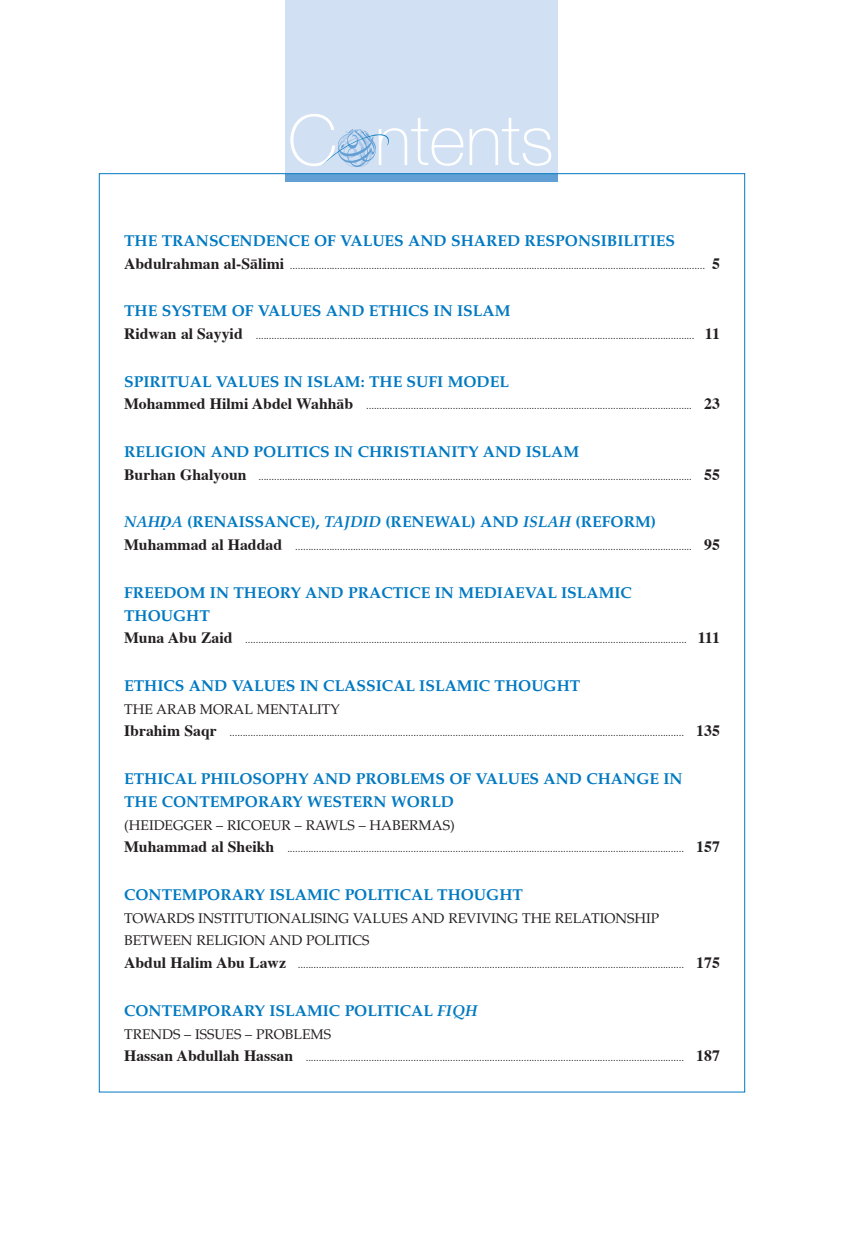
<style>
.page{position:relative;width:844px;height:1241px;background:#fff}
.page>*{position:absolute;margin:0;border:0;box-sizing:border-box;transform-origin:0 0}
.t1{font:15.75px/22.8px "Palatino Bold Os F";color:#0079c2}
.t2{font:14px/22.8px "Palatino SC";color:#231f20}
.t3{font:10.5px "Times";color:#231f20}
.s1{font-weight:700;font-size:15.75px}
.s2{font-family:"Palatino Bold Italic Os F"}
.s3{font-family:"Times";font-weight:700;font-style:italic}
</style>
<div class="page">
<div style="left:285px;top:0;width:273px;height:175px;background:#d1e0f2"></div>
<div style="left:285px;top:174px;width:273px;height:8px;background:#629fd5"></div>
<svg style="left:469px;top:118px;width:82px;height:48px"></svg>
<svg style="left:290px;top:114px;width:173px;height:53px"></svg>
<h1 class="t1" style="left:124px;top:231px;width:552px">THE TRANSCENDENCE OF VALUES AND SHARED RESPONSIBILITIES</h1>
<p class="t3" style="left:124px;top:261px;width:597px"><span class="s1">Abdulrahman al-Sālimi</span> .............................................................................................................................................................. <span class="s1">5</span></p>
<h1 class="t1" style="left:124px;top:301px;width:388px">THE SYSTEM OF VALUES AND ETHICS IN ISLAM</h1>
<p class="t3" style="left:124px;top:331px;width:597px"><span class="s1">Ridwan al Sayyid</span> ....................................................................................................................................................................... <span class="s1">11</span></p>
<h1 class="t1" style="left:124px;top:371px;width:386px">SPIRITUAL VALUES IN ISLAM: THE SUFI MODEL</h1>
<p class="t3" style="left:124px;top:401px;width:597px"><span class="s1">Mohammed Hilmi Abdel Wahhāb</span> ............................................................................................................................ <span class="s1">23</span></p>
<h1 class="t1" style="left:124px;top:442px;width:456px">RELIGION AND POLITICS IN CHRISTIANITY AND ISLAM</h1>
<p class="t3" style="left:124px;top:472px;width:597px"><span class="s1">Burhan Ghalyoun</span> ..................................................................................................................................................................... <span class="s1">55</span></p>
<h1 class="t1" style="left:124px;top:512px;width:533px"><span class="s2">NAH</span><span class="s3">Ḍ</span><span class="s2">A</span> (RENAISSANCE), <span class="s2">TAJDID</span> (RENEWAL) AND <span class="s2">ISLAH</span> (REFORM)</h1>
<p class="t3" style="left:124px;top:542px;width:597px"><span class="s1">Muhammad al Haddad</span> ....................................................................................................................................................... <span class="s1">95</span></p>
<h1 class="t1" style="left:124px;top:582px;width:509px">FREEDOM IN THEORY AND PRACTICE IN MEDIAEVAL ISLAMIC<br>THOUGHT</h1>
<p class="t3" style="left:124px;top:635px;width:597px"><span class="s1">Muna Abu Zaid</span> ........................................................................................................................................................................ <span class="s1">111</span></p>
<h1 class="t1" style="left:124px;top:675px;width:457px">ETHICS AND VALUES IN CLASSICAL ISLAMIC THOUGHT</h1>
<h2 class="t2" style="left:124px;top:699px;width:217px">THE ARAB MORAL MENTALITY</h2>
<p class="t3" style="left:124px;top:728px;width:597px"><span class="s1">Ibrahim Saqr</span> ............................................................................................................................................................................. <span class="s1">135</span></p>
<h1 class="t1" style="left:124px;top:769px;width:560px">ETHICAL PHILOSOPHY AND PROBLEMS OF VALUES AND CHANGE IN<br>THE CONTEMPORARY WESTERN WORLD</h1>
<h2 class="t2" style="left:124px;top:814px;width:332px">(HEIDEGGER – RICOEUR – RAWLS – HABERMAS)</h2>
<p class="t3" style="left:124px;top:844px;width:597px"><span class="s1">Muhammad al Sheikh</span> ....................................................................................................................................................... <span class="s1">157</span></p>
<h1 class="t1" style="left:124px;top:884px;width:400px">CONTEMPORARY ISLAMIC POLITICAL THOUGHT</h1>
<h2 class="t2" style="left:124px;top:907px;width:536px">TOWARDS INSTITUTIONALISING VALUES AND REVIVING THE RELATIONSHIP<br>BETWEEN RELIGION AND POLITICS</h2>
<p class="t3" style="left:124px;top:960px;width:597px"><span class="s1">Abdul Halim Abu Lawz</span> ................................................................................................................................................... <span class="s1">175</span></p>
<h1 class="t1" style="left:124px;top:1000px;width:355px">CONTEMPORARY ISLAMIC POLITICAL <span class="s2">FIQH</span></h1>
<h2 class="t2" style="left:124px;top:1023px;width:208px">TRENDS – ISSUES – PROBLEMS</h2>
<p class="t3" style="left:124px;top:1053px;width:597px"><span class="s1">Hassan Abdullah Hassan</span> ................................................................................................................................................ <span class="s1">187</span></p>
</div>
